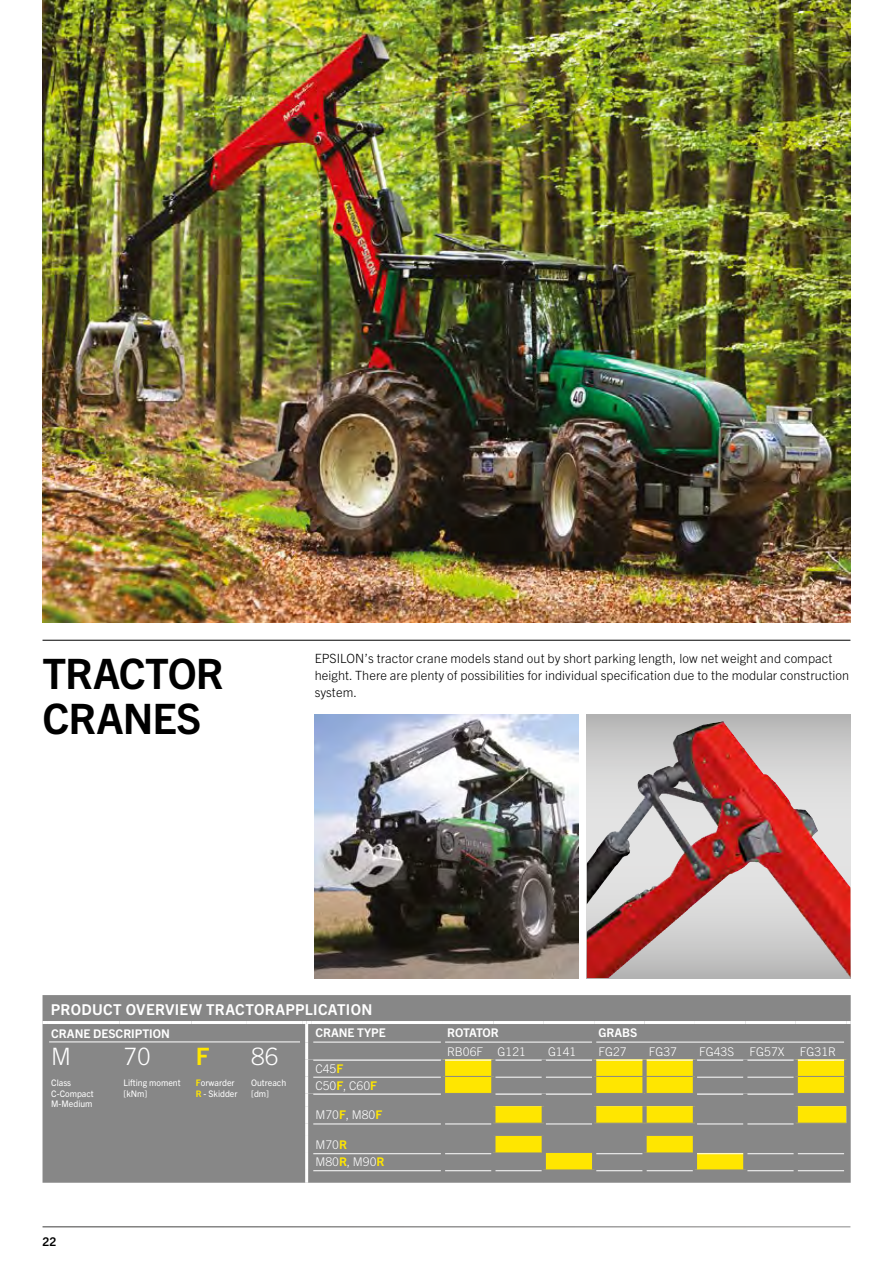
<style>
.page{position:relative;width:893px;height:1263px;background:#fff}
.page>*{position:absolute;margin:0;border:0;box-sizing:border-box;transform-origin:0 0}
.t1{font:700 42px "Trade Gothic Next LT Pro";letter-spacing:-.02em;color:#000}
.t2{font:300 24px "Trade Gothic Next LT Pro";color:#fff}
.t3{font:700 24px "Trade Gothic Next LT Pro";color:#ffe600}
.t4{font:700 15px "Trade Gothic Next LT Pro";letter-spacing:.02em;color:#fff}
.t5{font:300 12.75px/17px "Trade Gothic Next LT Pro";letter-spacing:.005em;color:#000}
.t6{font:300 12px/17px "Trade Gothic Next LT Pro";color:#fff}
.t7{font:700 12px "Trade Gothic Next LT Pro";color:#fff}
.t8{font:700 12px "Trade Gothic Next LT Pro";letter-spacing:-.03em;color:#fff}
.t9{font:700 12px "Trade Gothic Next LT Pro";color:#000}
.t10{font:9px/10.5px "Trade Gothic Next LT Pro";color:#fff}
.s1{font-weight:700;color:#ffe600}
</style>
<div class="page">
<hr style="left:43px;top:640px;width:807px;height:1px;background:#000">
<img style="left:43px;top:0;width:807px;height:623px">
<svg style="left:587px;top:714px;width:263px;height:264px;background:#c38e8c"></svg>
<img style="left:623px;top:722px;width:97px;height:104px">
<img style="left:315px;top:714px;width:263px;height:264px">
<div style="left:43px;top:995px;width:808px;height:188px;background:#878787"></div>
<hr style="left:305px;top:1024px;width:3px;height:18px;background:#fff">
<hr style="left:305px;top:1042px;width:3px;height:17px;background:#fff">
<svg style="left:305px;top:1059px;width:541px;height:124px;background:#a09b70"></svg>
<hr style="left:305px;top:1136px;width:3px;height:17px;background:#fff">
<hr style="left:441px;top:1059px;width:4px;height:17px;background:#878787">
<svg style="left:491px;top:1059px;width:4px;height:17px"></svg>
<hr style="left:491px;top:1106px;width:4px;height:17px;background:#878787">
<hr style="left:542px;top:1106px;width:4px;height:17px;background:#878787">
<hr style="left:491px;top:1123px;width:55px;height:1px;background:#878787">
<hr style="left:491px;top:1136px;width:4px;height:16px;background:#878787">
<hr style="left:542px;top:1136px;width:4px;height:17px;background:#878787">
<hr style="left:491px;top:1152px;width:51px;height:1px;background:#878787">
<svg style="left:542px;top:1153px;width:4px;height:16px"></svg>
<hr style="left:592px;top:1153px;width:4px;height:16px;background:#878787">
<hr style="left:542px;top:1169px;width:54px;height:1px;background:#878787">
<hr style="left:592px;top:1059px;width:4px;height:17px;background:#878787">
<hr style="left:592px;top:1106px;width:4px;height:17px;background:#878787">
<hr style="left:592px;top:1123px;width:52px;height:1px;background:#878787">
<div style="left:642px;top:1059px;width:5px;height:17px;background:#878787"></div>
<hr style="left:693px;top:1059px;width:4px;height:17px;background:#878787">
<div style="left:642px;top:1106px;width:5px;height:17px;background:#878787"></div>
<hr style="left:693px;top:1106px;width:4px;height:17px;background:#878787">
<hr style="left:644px;top:1123px;width:53px;height:1px;background:#878787">
<div style="left:642px;top:1136px;width:5px;height:16px;background:#878787"></div>
<hr style="left:693px;top:1136px;width:4px;height:17px;background:#878787">
<hr style="left:642px;top:1152px;width:51px;height:1px;background:#878787">
<hr style="left:693px;top:1153px;width:4px;height:16px;background:#878787">
<svg style="left:743px;top:1153px;width:4px;height:16px"></svg>
<hr style="left:693px;top:1169px;width:54px;height:1px;background:#878787">
<svg style="left:794px;top:1059px;width:4px;height:17px"></svg>
<svg style="left:794px;top:1106px;width:4px;height:17px"></svg>
<hr style="left:794px;top:1123px;width:52px;height:1px;background:#878787">
<svg style="left:844px;top:1059px;width:4px;height:17px"></svg>
<svg style="left:844px;top:1076px;width:4px;height:17px"></svg>
<svg style="left:43px;top:1021px;width:4px;height:3px"></svg>
<hr style="left:47px;top:1021px;width:72px;height:3px;background:#fff">
<hr style="left:119px;top:1021px;width:73px;height:3px;background:#fff">
<hr style="left:192px;top:1021px;width:55px;height:3px;background:#fff">
<hr style="left:247px;top:1021px;width:55px;height:3px;background:#fff">
<svg style="left:302px;top:1021px;width:9px;height:3px"></svg>
<hr style="left:311px;top:1021px;width:132px;height:3px;background:#fff">
<hr style="left:443px;top:1021px;width:50px;height:3px;background:#fff">
<hr style="left:493px;top:1021px;width:51px;height:3px;background:#fff">
<hr style="left:544px;top:1021px;width:50px;height:3px;background:#fff">
<hr style="left:594px;top:1021px;width:50px;height:3px;background:#fff">
<hr style="left:644px;top:1021px;width:51px;height:3px;background:#fff">
<hr style="left:695px;top:1021px;width:50px;height:3px;background:#fff">
<hr style="left:745px;top:1021px;width:51px;height:3px;background:#fff">
<hr style="left:796px;top:1021px;width:50px;height:3px;background:#fff">
<svg style="left:846px;top:1021px;width:5px;height:3px"></svg>
<hr style="left:445px;top:1076px;width:46px;height:1px;background:#878787">
<hr style="left:441px;top:1076px;width:4px;height:17px;background:#878787">
<svg style="left:491px;top:1076px;width:4px;height:17px"></svg>
<hr style="left:596px;top:1076px;width:48px;height:1px;background:#878787">
<hr style="left:592px;top:1076px;width:4px;height:17px;background:#878787">
<hr style="left:644px;top:1076px;width:49px;height:1px;background:#878787">
<div style="left:642px;top:1077px;width:5px;height:16px;background:#878787"></div>
<hr style="left:693px;top:1076px;width:4px;height:17px;background:#878787">
<hr style="left:798px;top:1076px;width:46px;height:1px;background:#878787">
<svg style="left:794px;top:1076px;width:4px;height:17px"></svg>
<hr style="left:441px;top:1093px;width:54px;height:1px;background:#878787">
<hr style="left:592px;top:1093px;width:52px;height:1px;background:#878787">
<hr style="left:644px;top:1093px;width:53px;height:1px;background:#878787">
<hr style="left:794px;top:1093px;width:54px;height:1px;background:#878787">
<hr style="left:49px;top:1041px;width:251px;height:1px;background:#fff">
<hr style="left:313px;top:1042px;width:128px;height:1px;background:#fff">
<hr style="left:445px;top:1042px;width:147px;height:1px;background:#fff">
<hr style="left:596px;top:1042px;width:248px;height:1px;background:#fff">
<hr style="left:313px;top:1060px;width:128px;height:1px;background:#fff">
<hr style="left:445px;top:1060px;width:46px;height:1px;background:#fff">
<hr style="left:495px;top:1060px;width:47px;height:1px;background:#fff">
<hr style="left:546px;top:1060px;width:46px;height:1px;background:#fff">
<hr style="left:596px;top:1060px;width:46px;height:1px;background:#fff">
<hr style="left:647px;top:1060px;width:46px;height:1px;background:#fff">
<hr style="left:697px;top:1060px;width:46px;height:1px;background:#fff">
<hr style="left:747px;top:1060px;width:47px;height:1px;background:#fff">
<hr style="left:798px;top:1060px;width:46px;height:1px;background:#fff">
<hr style="left:313px;top:1077px;width:128px;height:1px;background:#fff">
<hr style="left:495px;top:1077px;width:47px;height:1px;background:#fff">
<hr style="left:546px;top:1077px;width:46px;height:1px;background:#fff">
<hr style="left:697px;top:1077px;width:46px;height:1px;background:#fff">
<hr style="left:747px;top:1077px;width:47px;height:1px;background:#fff">
<hr style="left:313px;top:1094px;width:128px;height:1px;background:#fff">
<hr style="left:495px;top:1094px;width:47px;height:1px;background:#fff">
<hr style="left:546px;top:1094px;width:46px;height:1px;background:#fff">
<hr style="left:697px;top:1094px;width:46px;height:1px;background:#fff">
<hr style="left:747px;top:1094px;width:47px;height:1px;background:#fff">
<hr style="left:313px;top:1123px;width:128px;height:1px;background:#fff">
<hr style="left:445px;top:1123px;width:46px;height:1px;background:#fff">
<hr style="left:546px;top:1123px;width:46px;height:1px;background:#fff">
<hr style="left:697px;top:1123px;width:46px;height:1px;background:#fff">
<hr style="left:747px;top:1123px;width:47px;height:1px;background:#fff">
<hr style="left:313px;top:1153px;width:128px;height:1px;background:#fff">
<hr style="left:445px;top:1153px;width:46px;height:1px;background:#fff">
<hr style="left:596px;top:1153px;width:46px;height:1px;background:#fff">
<hr style="left:697px;top:1153px;width:46px;height:1px;background:#fff">
<hr style="left:747px;top:1153px;width:47px;height:1px;background:#fff">
<hr style="left:798px;top:1153px;width:46px;height:1px;background:#fff">
<hr style="left:313px;top:1170px;width:128px;height:1px;background:#fff">
<hr style="left:445px;top:1170px;width:46px;height:1px;background:#fff">
<hr style="left:495px;top:1170px;width:47px;height:1px;background:#fff">
<hr style="left:596px;top:1170px;width:46px;height:1px;background:#fff">
<hr style="left:647px;top:1170px;width:46px;height:1px;background:#fff">
<hr style="left:747px;top:1170px;width:47px;height:1px;background:#fff">
<hr style="left:798px;top:1170px;width:46px;height:1px;background:#fff">
<h1 class="t1" style="left:43px;top:645px;width:183px">TRACTOR</h1>
<h1 class="t1" style="left:43px;top:690px;width:160px">CRANES</h1>
<p class="t5" style="left:315px;top:649px;width:536px">EPSILON’s tractor crane models stand out by short parking length, low net weight and compact height. There are plenty of possibilities for individual specification due to the modular construction</p>
<p class="t5" style="left:315px;top:683px;width:44px">system.</p>
<p class="t4" style="left:51px;top:999px;width:323px">PRODUCT OVERVIEW TRACTORAPPLICATION</p>
<p class="t7" style="left:51px;top:1025px;width:120px">CRANE DESCRIPTION</p>
<p class="t7" style="left:315px;top:1025px;width:72px">CRANE TYPE</p>
<p class="t8" style="left:447px;top:1025px;width:53px">ROTATOR</p>
<p class="t7" style="left:598px;top:1025px;width:40px">GRABS</p>
<h2 class="t2" style="left:51px;top:1040px;width:21px">M</h2>
<p class="t10" style="left:51px;top:1077px;width:44px">Class<br>C-Compact<br>M-Medium</p>
<p class="t6" style="left:447px;top:1042px;width:80px">RB06F G121</p>
<p class="t6" style="left:548px;top:1042px;width:30px">G141</p>
<p class="t6" style="left:598px;top:1042px;width:30px">FG27</p>
<p class="t6" style="left:649px;top:1042px;width:30px">FG37</p>
<p class="t6" style="left:699px;top:1042px;width:36px">FG43S</p>
<p class="t6" style="left:750px;top:1042px;width:36px">FG57X</p>
<p class="t6" style="left:800px;top:1042px;width:37px">FG31R</p>
<h2 class="t2" style="left:124px;top:1040px;width:29px">70</h2>
<p class="t10" style="left:124px;top:1077px;width:58px">Lifting moment [kNm]</p>
<h2 class="t2" style="left:251px;top:1040px;width:29px">86</h2>
<p class="t10" style="left:251px;top:1077px;width:37px">Outreach [dm]</p>
<h2 class="t3" style="left:196px;top:1040px;width:15px">F</h2>
<p class="t10" style="left:196px;top:1077px;width:43px"><span class="s1">F</span>orwarder<br><span class="s1">R</span> - Skidder</p>
<p class="t6" style="left:315px;top:1059px;width:63px">C45<span class="s1">F<br></span>C50<span class="s1">F</span>, C60<span class="s1">F</span></p>
<p class="t6" style="left:315px;top:1106px;width:68px">M70<span class="s1">F</span>, M80<span class="s1">F</span></p>
<p class="t6" style="left:315px;top:1135px;width:71px">M70<span class="s1">R<br></span>M80<span class="s1">R</span>, M90<span class="s1">R</span></p>
<p class="t9" style="left:43px;top:1233px;width:16px">22</p>
</div>
